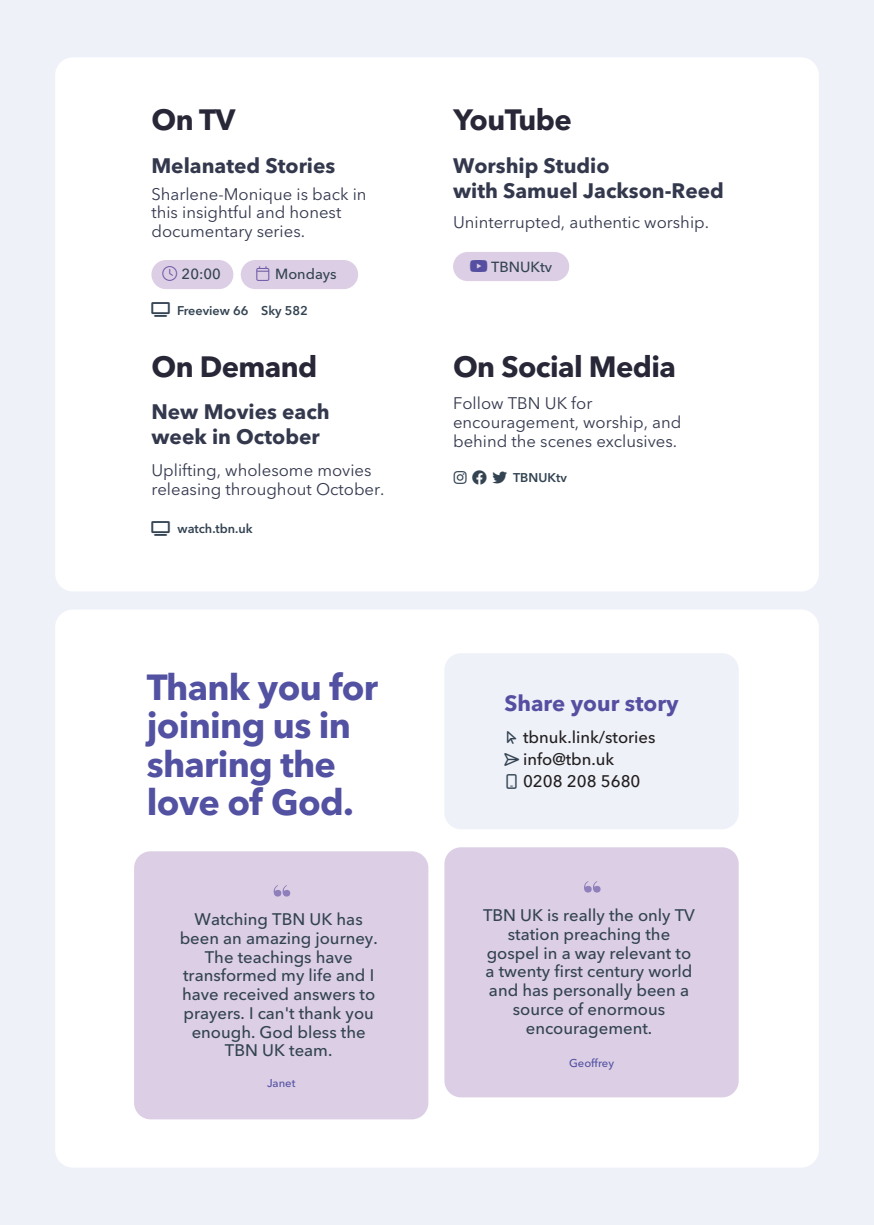
<style>
.page{position:relative;width:874px;height:1225px;background:#fff}
.page>*{position:absolute;margin:0;border:0;box-sizing:border-box;transform-origin:0 0}
.t1{font:700 36px/38px "Avenir Next LT Pro";letter-spacing:-.02em;color:#5251a2}
.t2{font:700 29.2px "Avenir Next LT Pro";letter-spacing:-.02em;color:#282737}
.t3{font:700 22px "Avenir Next LT Pro";color:#564fa1}
.t4{font:700 20.8px/25px "Avenir Next LT Pro";color:#33384d}
.t5{font:500 16.6px/18.8px "Avenir Next LT Pro";color:#334352;text-align:center}
.t6{font:16.6px/18.8px "Avenir Next LT Pro";color:#33384d}
.t7{font:500 16.6px/22px "Avenir Next LT Pro";color:#231f20}
.t8{font:500 14.6px "Avenir Next LT Pro";color:#334352}
.t9{font:600 12.6px "Avenir Next LT Pro";color:#334352}
.t10{font:500 11.2px "Avenir Next LT Pro";color:#5251a2}
</style>
<div class="page">
<div style="left:0;top:0;width:873px;height:1225px;background:#eef1f8"></div>
<div style="left:55px;top:609px;width:763px;height:558px;background:#fff;border-radius:18px"></div>
<div style="left:134px;top:851px;width:294px;height:268px;background:#dccfe5;border-radius:17px"></div>
<svg style="left:273px;top:885px;width:17px;height:11px"></svg>
<div style="left:444px;top:847px;width:294px;height:250px;background:#dccfe5;border-radius:17px"></div>
<svg style="left:584px;top:881px;width:16px;height:11px"></svg>
<div style="left:444px;top:653px;width:294px;height:176px;background:#eef1f8;border-radius:17px"></div>
<div style="left:55px;top:57px;width:763px;height:534px;background:#fff;border-radius:18px"></div>
<div style="left:151px;top:260px;width:82px;height:29px;background:#dccfe5;border-radius:15px"></div>
<div style="left:240px;top:260px;width:118px;height:29px;background:#dccfe5;border-radius:15px"></div>
<div style="left:453px;top:252px;width:116px;height:29px;background:#dccfe5;border-radius:15px"></div>
<h2 class="t2" style="left:151px;top:108px;width:85px">On TV</h2>
<h2 class="t2" style="left:453px;top:108px;width:120px">YouTube</h2>
<p class="t4" style="left:453px;top:155px;width:272px">Worship Studio<br>with Samuel Jackson-Reed</p>
<p class="t4" style="left:151px;top:155px;width:185px">Melanated Stories</p>
<p class="t6" style="left:151px;top:186px;width:216px">Sharlene-Monique is back in this insightful and honest documentary series.</p>
<p class="t6" style="left:453px;top:214px;width:257px">Uninterrupted, authentic worship.</p>
<p class="t8" style="left:491px;top:261px;width:63px">TBNUKtv</p>
<p class="t8" style="left:181px;top:267px;width:41px">20:00</p>
<p class="t8" style="left:275px;top:267px;width:63px">Mondays</p>
<p class="t9" style="left:177px;top:306px;width:132px">Freeview 66 Sky 582</p>
<h2 class="t2" style="left:151px;top:354px;width:167px">On Demand</h2>
<p class="t4" style="left:151px;top:401px;width:180px">New Movies each week in October</p>
<p class="t6" style="left:151px;top:462px;width:234px">Uplifting, wholesome movies releasing throughout October.</p>
<p class="t9" style="left:177px;top:523px;width:77px">watch.tbn.uk</p>
<h1 class="t1" style="left:147px;top:672px;width:233px">Thank you for joining us in sharing the love of God.</h1>
<p class="t5" style="left:180px;top:911px;width:199px">Watching TBN UK has been an amazing journey.<br>The teachings have transformed my life and I have received answers to prayers. I can't thank you enough. God bless the<br>TBN UK team.</p>
<p class="t10" style="left:267px;top:1078px;width:30px">Janet</p>
<h2 class="t2" style="left:453px;top:354px;width:224px">On Social Media</h2>
<p class="t6" style="left:453px;top:395px;width:230px">Follow TBN UK for encouragement, worship, and behind the scenes exclusives.</p>
<p class="t9" style="left:513px;top:473px;width:55px">TBNUKtv</p>
<h3 class="t3" style="left:504px;top:693px;width:176px">Share your story</h3>
<p class="t7" style="left:523px;top:727px;width:134px">tbnuk.link/stories info@tbn.uk<br>0208 208 5680</p>
<p class="t5" style="left:483px;top:907px;width:213px">TBN UK is really the only TV station preaching the gospel in a way relevant to a twenty first century world and has personally been a source of enormous encouragement.</p>
<p class="t10" style="left:569px;top:1058px;width:46px">Geoffrey</p>
</div>
